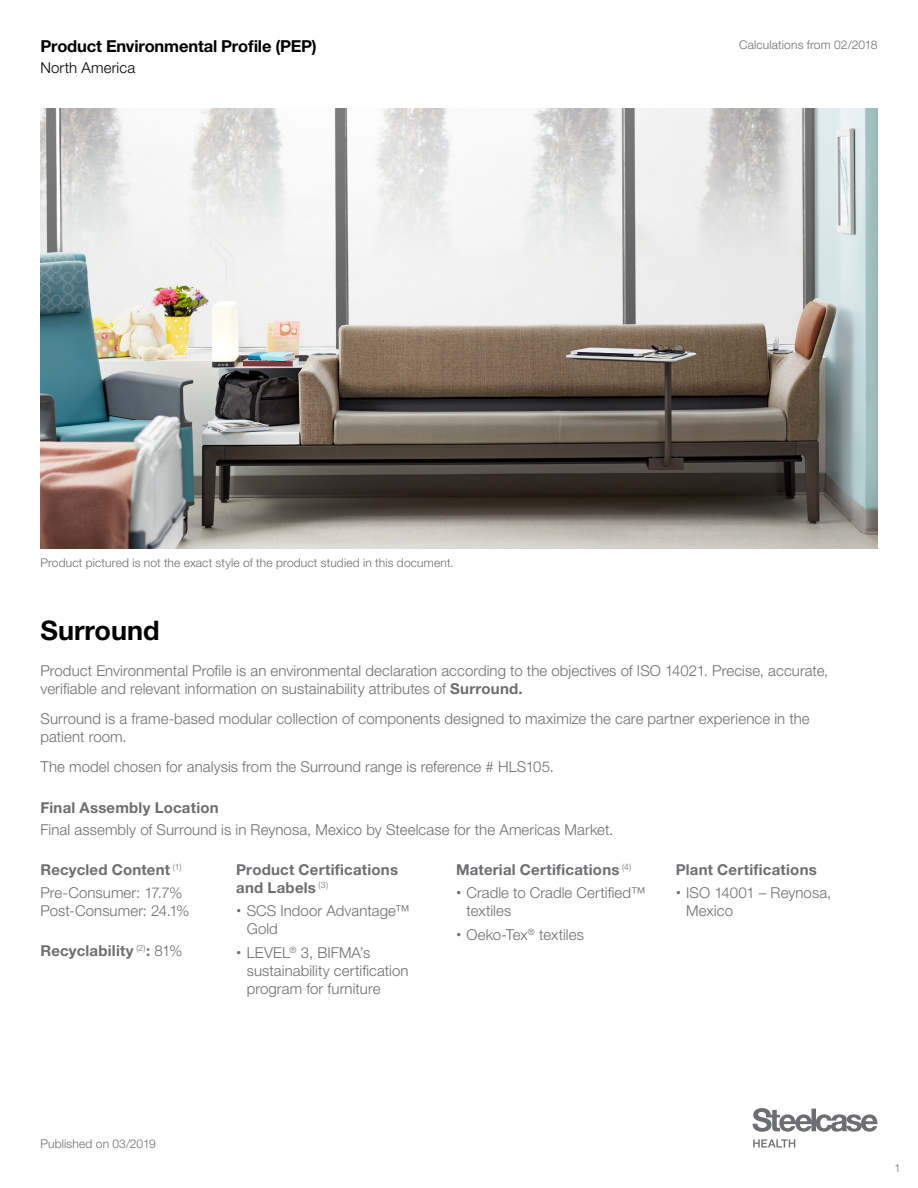
<style>
.page{position:relative;width:918px;height:1188px;background:#fff}
.page>*{position:absolute;margin:0;border:0;box-sizing:border-box;transform-origin:0 0}
.t1{font:700 27px "Helvetica Neue LT Pro";color:#000}
.t2{font:700 16.5px "Helvetica Neue LT Pro";letter-spacing:-.01em;color:#000}
.t3{font:300 15px/18px "Helvetica Neue LT Pro";letter-spacing:.005em;color:#6d6e71}
.t4{font:700 15px/18px "Helvetica Neue LT Pro";letter-spacing:.015em;color:#6d6e71}
.t5{font:300 15px "Helvetica Neue LT Pro";letter-spacing:.01em;color:#000}
.t6{font:300 12px "Helvetica Neue LT Pro";letter-spacing:.015em;color:#6d6e71}
.t7{font:300 11.25px "Helvetica Neue LT Pro";color:#6e7171}
.s1{font-weight:700}
.s2{font-weight:300}
.s3{font-family:"Helvetica";font-weight:400}
</style>
<div class="page">
<img style="left:40px;top:108px;width:838px;height:441px">
<svg style="left:752px;top:1108px;width:126px;height:24px"></svg>
<svg style="left:753px;top:1139px;width:42px;height:9px"></svg>
<p class="t2" style="left:40px;top:36px;width:278px">Product Environmental Profile (PEP)</p>
<p class="t5" style="left:40px;top:59px;width:96px">North America</p>
<p class="t6" style="left:739px;top:37px;width:140px">Calculations from 02/2018</p>
<p class="t6" style="left:40px;top:555px;width:415px">Product pictured is not the exact style of the product studied in this document.</p>
<h1 class="t1" style="left:40px;top:614px;width:121px">Surround</h1>
<p class="t3" style="left:40px;top:662px;width:789px">Product Environmental Profile is an environmental declaration according to the objectives of ISO 14021. Precise, accurate, verifiable and relevant information on sustainability attributes of <span class="s1">Surround.</span></p>
<p class="t3" style="left:40px;top:710px;width:771px">Surround is a frame-based modular collection of components designed to maximize the care partner experience in the patient room.</p>
<p class="t3" style="left:40px;top:758px;width:515px">The model chosen for analysis from the Surround range is reference # HLS105.</p>
<p class="t4" style="left:40px;top:798px;width:180px">Final Assembly Location</p>
<p class="t3" style="left:40px;top:821px;width:574px">Final assembly of Surround is in Reynosa, Mexico by Steelcase for the Americas Market.</p>
<p class="t3" style="left:40px;top:859px;width:144px;line-height:22.5px"><span class="s1">Recycled Content</span> <sup>(1)<br></sup>Pre-Consumer: 17.7%</p>
<p class="t3" style="left:40px;top:901px;width:151px">Post-Consumer: 24.1%</p>
<p class="t4" style="left:40px;top:942px;width:143px">Recyclability <sup>(2)</sup>: <span class="s2">81%</span></p>
<p class="t4" style="left:236px;top:861px;width:163px">Product Certifications and Labels <sup>(3)</sup></p>
<p class="t3" style="left:247px;top:901px;width:165px;text-indent:-10px"><span class="s3">•</span> SCS Indoor Advantage™<br>Gold</p>
<p class="t3" style="left:247px;top:943px;width:163px;text-indent:-11px"><span class="s3">•</span> LEVEL<sup>®</sup> 3, BIFMA’s sustainability certification program for furniture</p>
<p class="t4" style="left:456px;top:861px;width:177px">Material Certifications <sup>(4)</sup></p>
<p class="t3" style="left:467px;top:883px;width:181px;text-indent:-10px"><span class="s3">•</span> Cradle to Cradle Certified™ textiles</p>
<p class="t3" style="left:456px;top:925px;width:130px"><span class="s3">•</span> Oeko-Tex<sup>®</sup> textiles</p>
<p class="t4" style="left:676px;top:861px;width:143px">Plant Certifications</p>
<p class="t3" style="left:686px;top:883px;width:147px;text-indent:-10px"><span class="s3">•</span> ISO 14001 – Reynosa,<br>Mexico</p>
<p class="t6" style="left:40px;top:1136px;width:117px">Published on 03/2019</p>
<p class="t7" style="left:895px;top:1161px;width:8px">1</p>
</div>
